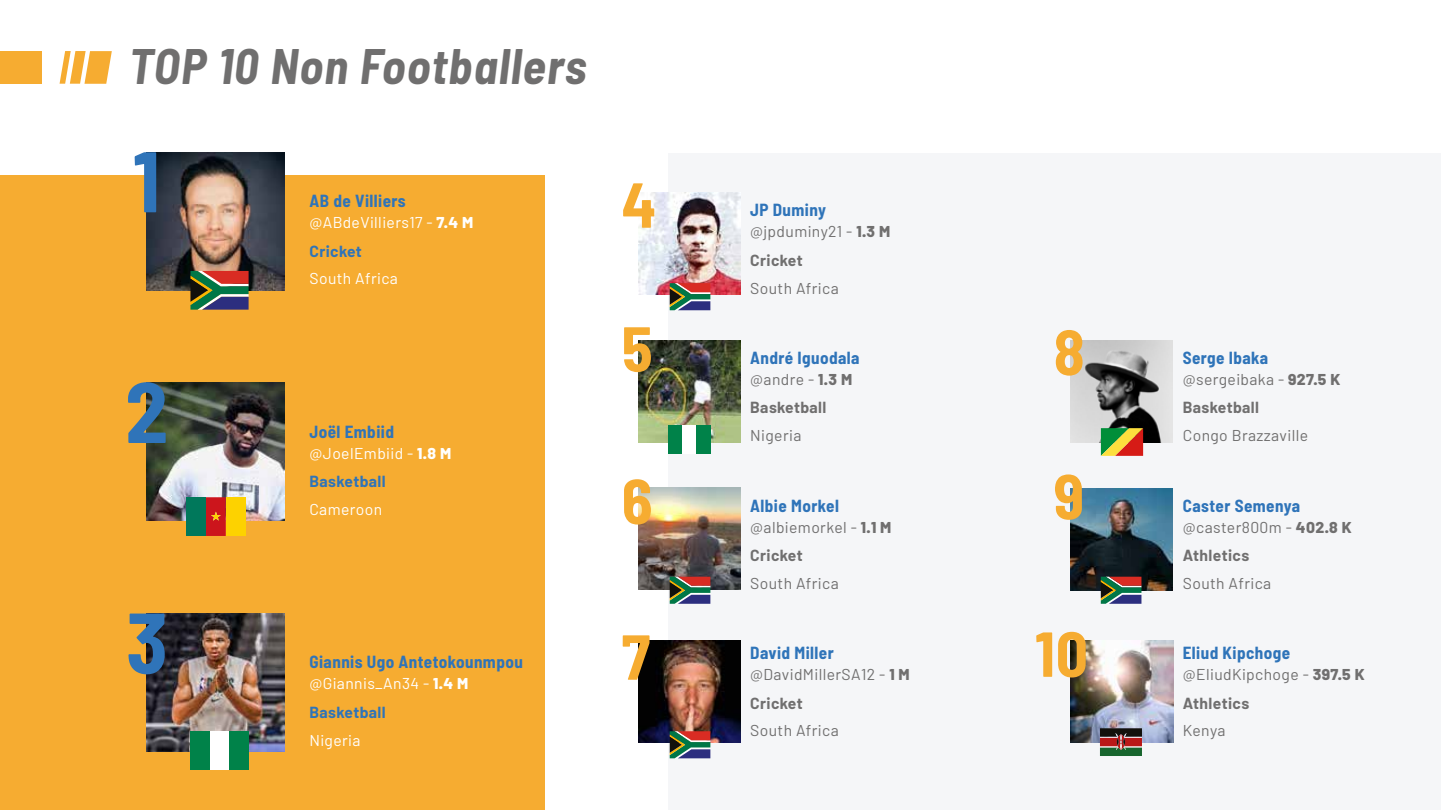
<style>
.page{position:relative;width:1441px;height:810px;background:#fff}
.page>*{position:absolute;margin:0;border:0;box-sizing:border-box;transform-origin:0 0}
.t1{font:700 semi-condensed 85.8px "Barlow";color:#2f74b9}
.t2{font:700 semi-condensed 63.45px "Barlow";color:#f6ac31}
.t3{font:italic 700 semi-condensed 48.75px "Barlow";letter-spacing:.025em;color:#706f6f}
.t4{font:700 semi-condensed 17.1px "Barlow";letter-spacing:.025em;color:#2f74b9}
.t5{font:15.75px/28.7px "Barlow";letter-spacing:.025em;color:#706f6f}
.t6{font:15.75px/28.7px "Barlow";letter-spacing:.025em;color:#fff}
.t7{font:700 15.75px/28.7px "Barlow";letter-spacing:.025em;color:#706f6f}
.s1{font-weight:800}
.s2{font-weight:700;color:#2f74b9}
.s3{font-weight:700}
.s4{font-weight:400}
</style>
<div class="page">
<div style="left:668px;top:153px;width:772px;height:657px;background:#f5f6f8"></div>
<img style="left:1070px;top:340px;width:101px;height:102px">
<img style="left:1070px;top:640px;width:102px;height:102px">
<img style="left:1070px;top:488px;width:101px;height:102px">
<img style="left:638px;top:193px;width:102px;height:101px">
<img style="left:638px;top:340px;width:102px;height:102px">
<img style="left:638px;top:488px;width:102px;height:102px">
<img style="left:638px;top:640px;width:102px;height:102px">
<div style="left:0;top:175px;width:545px;height:635px;background:#f6ac31"></div>
<img style="left:146px;top:383px;width:138px;height:138px">
<img style="left:146px;top:613px;width:138px;height:139px">
<img style="left:146px;top:152px;width:138px;height:138px">
<svg style="left:60px;top:51px;width:52px;height:33px"></svg>
<div style="left:0;top:51px;width:41px;height:33px;background:#f6ac31"></div>
<svg style="left:190px;top:271px;width:58px;height:39px;background:#666155"></svg>
<div style="left:190px;top:731px;width:20px;height:39px;background:#008249"></div>
<div style="left:210px;top:731px;width:19px;height:39px;background:#fff"></div>
<div style="left:229px;top:731px;width:20px;height:39px;background:#008249"></div>
<div style="left:226px;top:497px;width:19px;height:39px;background:#fdd200"></div>
<div style="left:186px;top:497px;width:20px;height:39px;background:#00785b"></div>
<svg style="left:206px;top:497px;width:20px;height:39px"></svg>
<svg style="left:669px;top:577px;width:41px;height:27px"></svg>
<svg style="left:669px;top:731px;width:41px;height:27px"></svg>
<svg style="left:1100px;top:577px;width:41px;height:27px"></svg>
<div style="left:668px;top:425px;width:14px;height:28px;background:#008249"></div>
<div style="left:682px;top:425px;width:14px;height:28px;background:#fff"></div>
<div style="left:696px;top:425px;width:14px;height:28px;background:#008249"></div>
<svg style="left:669px;top:283px;width:41px;height:27px"></svg>
<svg style="left:1099px;top:728px;width:42px;height:28px"></svg>
<svg style="left:1100px;top:428px;width:42px;height:28px"></svg>
<h3 class="t3" style="left:129px;top:31px;width:459px">TOP 10 Non Footballers</h3>
<h1 class="t1" style="left:133px;top:119px;width:29px">1</h1>
<h1 class="t1" style="left:125px;top:350px;width:44px">2</h1>
<h1 class="t1" style="left:126px;top:581px;width:43px">3</h1>
<p class="t4" style="left:309px;top:188px;width:98px">AB de Villiers</p>
<p class="t6" style="left:309px;top:208px;width:165px">@ABdeVilliers17 - <span class="s1">7.4 M<br></span><span class="s2">Cricket</span></p>
<p class="t6" style="left:309px;top:264px;width:90px">South Africa</p>
<p class="t4" style="left:309px;top:419px;width:86px">Joël Embiid</p>
<p class="t6" style="left:309px;top:438px;width:143px">@JoelEmbiid - <span class="s1">1.8 M<br></span><span class="s2">Basketball</span></p>
<p class="t6" style="left:309px;top:495px;width:74px">Cameroon</p>
<p class="t4" style="left:309px;top:650px;width:215px">Giannis Ugo Antetokounmpou</p>
<p class="t6" style="left:309px;top:669px;width:160px">@Giannis_An34 - <span class="s1">1.4 M<br></span><span class="s2">Basketball</span></p>
<p class="t6" style="left:309px;top:725px;width:53px">Nigeria</p>
<h2 class="t2" style="left:621px;top:159px;width:36px">4</h2>
<h2 class="t2" style="left:621px;top:303px;width:32px">5</h2>
<h2 class="t2" style="left:621px;top:455px;width:32px">6</h2>
<h2 class="t2" style="left:621px;top:611px;width:30px">7</h2>
<p class="t4" style="left:750px;top:198px;width:77px">JP Duminy</p>
<p class="t5" style="left:750px;top:217px;width:141px">@jpduminy21 - <span class="s1">1.3 M<br></span><span class="s3">Cricket</span></p>
<p class="t5" style="left:750px;top:273px;width:90px">South Africa</p>
<p class="t4" style="left:750px;top:345px;width:111px">André Iguodala</p>
<p class="t7" style="left:750px;top:365px;width:103px"><span class="s4">@andre -</span> <span class="s1">1.3 M<br></span>Basketball</p>
<p class="t5" style="left:750px;top:421px;width:53px">Nigeria</p>
<p class="t4" style="left:750px;top:493px;width:90px">Albie Morkel</p>
<p class="t5" style="left:750px;top:512px;width:143px">@albiemorkel - <span class="s1">1.1 M<br></span><span class="s3">Cricket</span></p>
<p class="t5" style="left:750px;top:569px;width:90px">South Africa</p>
<p class="t4" style="left:750px;top:640px;width:85px">David Miller</p>
<p class="t5" style="left:750px;top:660px;width:161px">@DavidMillerSA12 - <span class="s1">1 M<br></span><span class="s3">Cricket</span></p>
<p class="t5" style="left:750px;top:716px;width:90px">South Africa</p>
<h2 class="t2" style="left:1053px;top:306px;width:33px">8</h2>
<h2 class="t2" style="left:1053px;top:450px;width:32px">9</h2>
<h2 class="t2" style="left:1034px;top:608px;width:55px">10</h2>
<p class="t4" style="left:1182px;top:345px;width:87px">Serge Ibaka</p>
<p class="t5" style="left:1182px;top:364px;width:159px">@sergeibaka - <span class="s1">927.5 K<br></span><span class="s3">Basketball</span></p>
<p class="t5" style="left:1182px;top:421px;width:127px">Congo Brazzaville</p>
<p class="t4" style="left:1182px;top:493px;width:119px">Caster Semenya</p>
<p class="t5" style="left:1182px;top:512px;width:170px">@caster800m - <span class="s1">402.8 K<br></span><span class="s3">Athletics</span></p>
<p class="t5" style="left:1182px;top:569px;width:90px">South Africa</p>
<p class="t4" style="left:1182px;top:640px;width:109px">Eliud Kipchoge</p>
<p class="t5" style="left:1182px;top:660px;width:183px">@EliudKipchoge - <span class="s1">397.5 K<br></span><span class="s3">Athletics</span></p>
<p class="t5" style="left:1182px;top:716px;width:44px">Kenya</p>
</div>
